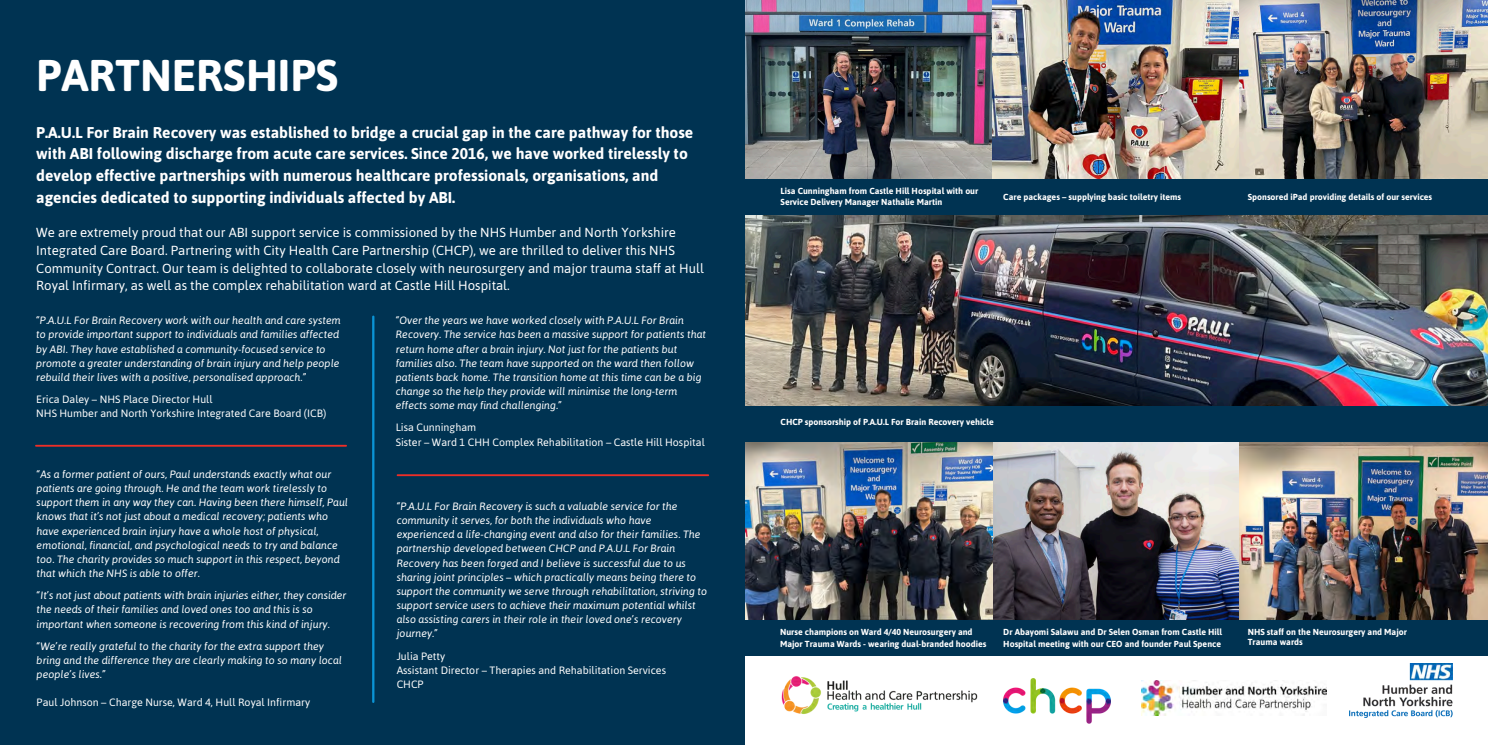
<style>
.page{position:relative;width:1488px;height:745px;background:#fff}
.page>*{position:absolute;margin:0;border:0;box-sizing:border-box;transform-origin:0 0}
.t1{font:700 44.38px "Asap";color:#fff}
.t2{font:700 15.62px/21.5px "Asap";color:#fff}
.t3{font:13.12px/17.8px "Asap";color:#fff}
.t4{font:italic 10.62px/14.1px "Asap";color:#fff}
.t5{font:10.62px/14.1px "Asap";color:#fff}
.t6{font:700 8.75px/11.6px "Asap";color:#fff}
</style>
<div class="page">
<img style="left:744px;top:441px;width:744px;height:179px">
<img style="left:744px;top:214px;width:744px;height:192px">
<div style="left:744px;top:406px;width:744px;height:35px;background:#003352"></div>
<img style="left:744px;top:0;width:744px;height:179px">
<div style="left:744px;top:179px;width:744px;height:35px;background:#003352"></div>
<div style="left:0;top:0;width:744px;height:744px;background:#003352"></div>
<img style="left:1003px;top:678px;width:107px;height:45px">
<img style="left:1141px;top:680px;width:186px;height:35px">
<img style="left:1350px;top:663px;width:102px;height:54px">
<img style="left:781px;top:676px;width:197px;height:38px">
<hr style="left:35px;top:444px;width:312px;height:2px;background:#ee2e27">
<hr style="left:372px;top:315px;width:2px;height:387px;background:#0a94d6">
<div style="left:744px;top:620px;width:744px;height:35px;background:#003352"></div>
<hr style="left:397px;top:474px;width:312px;height:2px;background:#ee2e27">
<p class="t1" style="left:36px;top:45px;width:303px">PARTNERSHIPS</p>
<h4 class="t2" style="left:36px;top:121px;width:659px">P.A.U.L For Brain Recovery was established to bridge a crucial gap in the care pathway for those with ABI following discharge from acute care services. Since 2016, we have worked tirelessly to develop effective partnerships with numerous healthcare professionals, organisations, and agencies dedicated to supporting individuals affected by ABI.</h4>
<p class="t3" style="left:36px;top:223px;width:669px">We are extremely proud that our ABI support service is commissioned by the NHS Humber and North Yorkshire Integrated Care Board. Partnering with City Health Care Partnership (CHCP), we are thrilled to deliver this NHS Community Contract. Our team is delighted to collaborate closely with neurosurgery and major trauma staff at Hull Royal Infirmary, as well as the complex rehabilitation ward at Castle Hill Hospital.</p>
<p class="t4" style="left:36px;top:313px;width:306px">“P.A.U.L For Brain Recovery work with our health and care system to provide important support to individuals and families affected by ABI. They have established a community-focused service to promote a greater understanding of brain injury and help people rebuild their lives with a positive, personalised approach.”</p>
<p class="t5" style="left:36px;top:391px;width:291px">Erica Daley – NHS Place Director Hull<br>NHS Humber and North Yorkshire Integrated Care Board (ICB)</p>
<h5 class="t4" style="left:37px;top:466px;width:313px">“As a former patient of ours, Paul understands exactly what our patients are going through. He and the team work tirelessly to support them in any way they can. Having been there himself, Paul knows that it’s not just about a medical recovery; patients who have experienced brain injury have a whole host of physical, emotional, financial, and psychological needs to try and balance too. The charity provides so much support in this respect, beyond that which the NHS is able to offer.</h5>
<h5 class="t4" style="left:37px;top:588px;width:311px">“It’s not just about patients with brain injuries either, they consider the needs of their families and loved ones too and this is so important when someone is recovering from this kind of injury.</h5>
<h5 class="t4" style="left:37px;top:638px;width:307px">“We’re really grateful to the charity for the extra support they bring and the difference they are clearly making to so many local people’s lives.”</h5>
<p class="t5" style="left:37px;top:695px;width:275px">Paul Johnson – Charge Nurse, Ward 4, Hull Royal Infirmary</p>
<h4 class="t4" style="left:396px;top:313px;width:312px">“Over the years we have worked closely with P.A.U.L For Brain Recovery. The service has been a massive support for patients that return home after a brain injury. Not just for the patients but families also. The team have supported on the ward then follow patients back home. The transition home at this time can be a big change so the help they provide will minimise the long-term effects some may find challenging.”</h4>
<p class="t5" style="left:396px;top:420px;width:311px">Lisa Cunningham<br>Sister – Ward 1 CHH Complex Rehabilitation – Castle Hill Hospital</p>
<h4 class="t4" style="left:397px;top:498px;width:312px">“P.A.U.L For Brain Recovery is such a valuable service for the community it serves, for both the individuals who have experienced a life-changing event and also for their families. The partnership developed between CHCP and P.A.U.L For Brain Recovery has been forged and I believe is successful due to us sharing joint principles – which practically means being there to support the community we serve through rehabilitation, striving to support service users to achieve their maximum potential whilst also assisting carers in their role in their loved one’s recovery journey.”</h4>
<h4 class="t5" style="left:397px;top:648px;width:271px">Julia Petty<br>Assistant Director – Therapies and Rehabilitation Services<br>CHCP</h4>
<p class="t6" style="left:781px;top:186px;width:199px;line-height:10.2px">Lisa Cunningham from Castle Hill Hospital with our<br>Service Delivery Manager Nathalie Martin</p>
<h5 class="t6" style="left:1003px;top:190px;width:179px">Care packages – supplying basic toiletry items</h5>
<p class="t6" style="left:1248px;top:190px;width:186px">Sponsored iPad providing details of our services</p>
<p class="t6" style="left:781px;top:415px;width:215px">CHCP sponsorship of P.A.U.L For Brain Recovery vehicle</p>
<h5 class="t6" style="left:780px;top:625px;width:208px">Nurse champions on Ward 4/40 Neurosurgery and<br>Major Trauma Wards - wearing dual-branded hoodies</h5>
<h5 class="t6" style="left:1003px;top:625px;width:220px">Dr Abayomi Salawu and Dr Selen Osman from Castle Hill<br>Hospital meeting with our CEO and founder Paul Spence</h5>
<h5 class="t6" style="left:1248px;top:626px;width:161px;line-height:10.2px">NHS staff on the Neurosurgery and Major<br>Trauma wards</h5>
</div>
